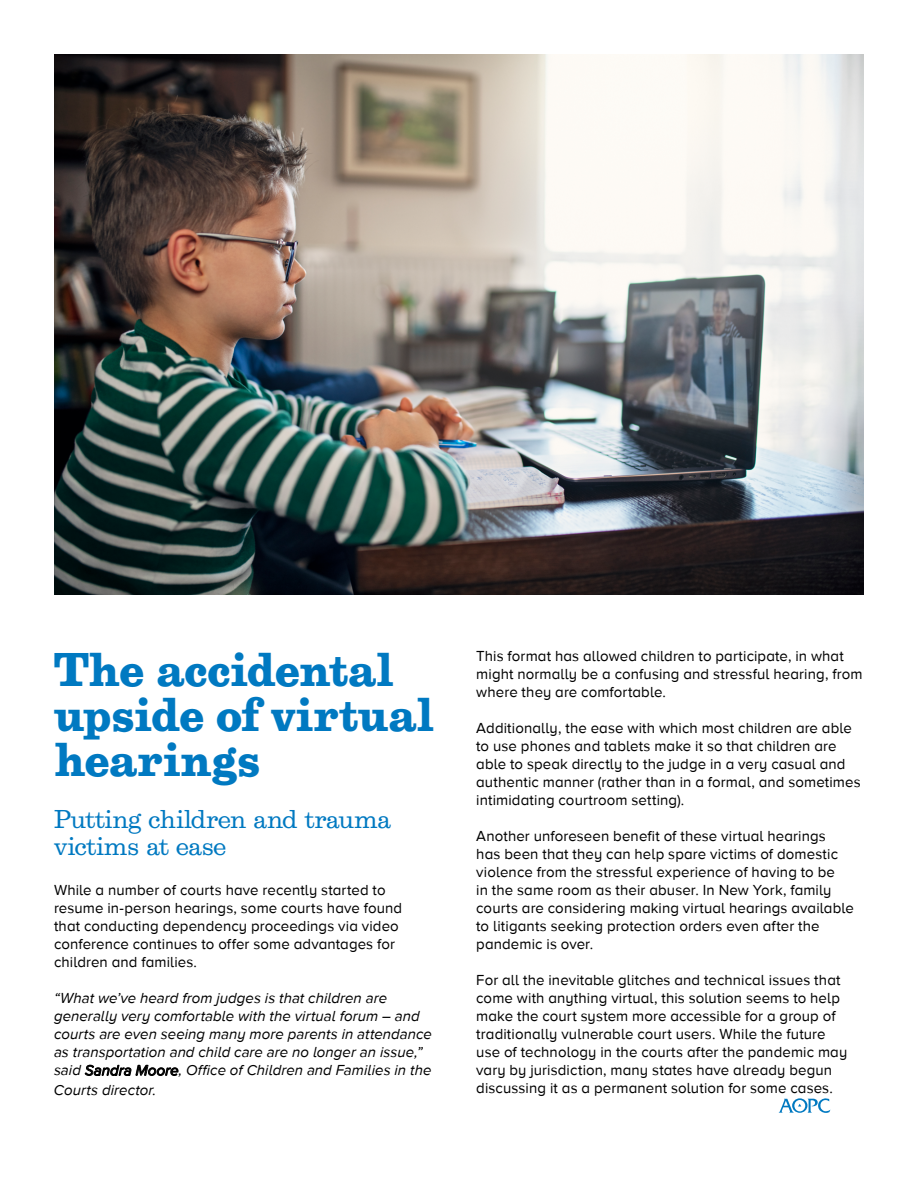
<style>
.page{position:relative;width:918px;height:1188px;background:#fff}
.page>*{position:absolute;margin:0;border:0;box-sizing:border-box;transform-origin:0 0}
.t1{font:700 49.5px/45px "Egizio URWTOT";letter-spacing:-.015em;color:#0079c1}
.t2{font:27px/27px "Egizio URWTOT";letter-spacing:-.01em;color:#0079c1}
.t3{font:15px/18px "Proxima Nova A";letter-spacing:.005em;color:#000}
.t4{font:italic 15px/18px "Proxima Nova A";letter-spacing:.005em;color:#000}
</style>
<div class="page">
<svg style="left:779px;top:1098px;width:52px;height:15px"></svg>
<img style="left:54px;top:54px;width:810px;height:540px">
<h1 class="t1" style="left:54px;top:648px;width:382px">The accidental upside of virtual hearings</h1>
<p class="t3" style="left:476px;top:647px;width:388px">This format has allowed children to participate, in what might normally be a confusing and stressful hearing, from where they are comfortable.</p>
<p class="t3" style="left:476px;top:719px;width:386px">Additionally, the ease with which most children are able to use phones and tablets make it so that children are able to speak directly to the judge in a very casual and authentic manner (rather than in a formal, and sometimes intimidating courtroom setting).</p>
<p class="t3" style="left:476px;top:827px;width:379px">Another unforeseen benefit of these virtual hearings<br>has been that they can help spare victims of domestic violence from the stressful experience of having to be<br>in the same room as their abuser. In New York, family courts are considering making virtual hearings available to litigants seeking protection orders even after the pandemic is over.</p>
<p class="t3" style="left:476px;top:971px;width:372px">For all the inevitable glitches and technical issues that come with anything virtual, this solution seems to help make the court system more accessible for a group of traditionally vulnerable court users. While the future use of technology in the courts after the pandemic may vary by jurisdiction, many states have already begun discussing it as a permanent solution for some cases.</p>
<h2 class="t2" style="left:54px;top:806px;width:339px">Putting children and trauma victims at ease</h2>
<p class="t3" style="left:54px;top:881px;width:350px">While a number of courts have recently started to resume in-person hearings, some courts have found that conducting dependency proceedings via video conference continues to offer some advantages for children and families.</p>
<p class="t4" style="left:54px;top:989px;width:380px">“What we’ve heard from judges is that children are generally very comfortable with the virtual forum – and courts are even seeing many more parents in attendance as transportation and child care are no longer an issue,” said Sandra Moore, Office of Children and Families in the</p>
<p class="t4" style="left:54px;top:1081px;width:104px">Courts director.</p>
</div>
